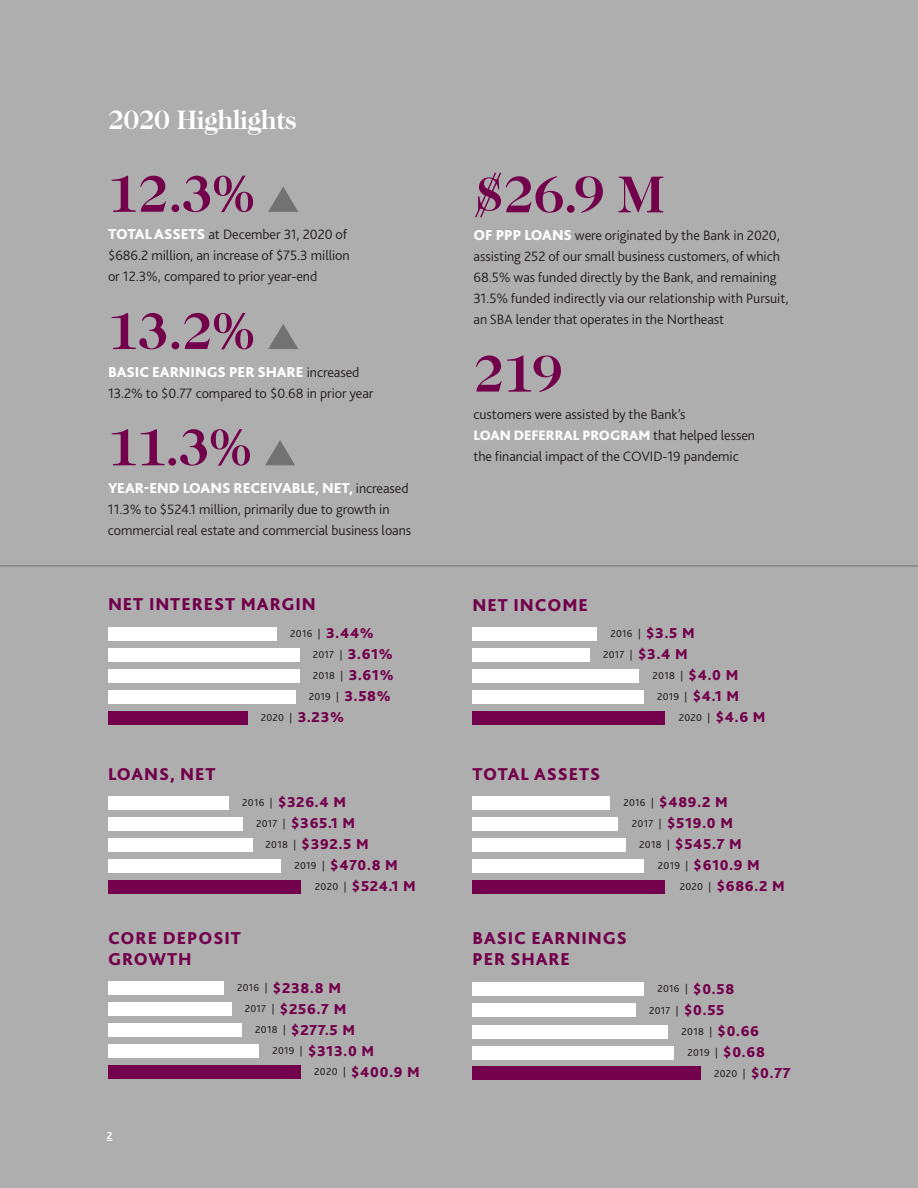
<style>
.page{position:relative;width:918px;height:1188px;background:#afaeaf}
.page>*{position:absolute;margin:0;border:0;box-sizing:border-box;transform-origin:0 0}
.t1{font:700 52.5px "Caslon Two Twenty Four";letter-spacing:-.025em;color:#72004b}
.t2{font:700 27px "Caslon Two Twenty Four";letter-spacing:-.025em;color:#fff}
.t3{font:800 18px/21px "Bliss 2";letter-spacing:.05em;color:#72004b}
.t4{font:800 15px "Bliss 2";letter-spacing:.05em;color:#72004b}
.t5{font:800 15px "Bliss 2";letter-spacing:-.005em;color:#fff}
.t6{font:300 14.25px/21px "Bliss 2";letter-spacing:-.005em;color:#231f20}
.t7{font:10.5px "Bliss 2";letter-spacing:.025em;color:#231f20}
.t8{font:700 10.5px "Bliss 2";color:#fff}
.s1{font-weight:800;font-size:15px;color:#fff}
.s2{font-weight:300;font-size:14.25px;color:#231f20}
.s3{font-weight:800;color:#fff}
.s4{font-weight:800;font-size:15px;color:#72004b}
.s5{font-weight:400;font-size:10.5px;color:#231f20}
</style>
<div class="page">
<div style="left:108px;top:690px;width:187px;height:14px;background:#fff"></div>
<div style="left:472px;top:1046px;width:202px;height:13px;background:#fff"></div>
<div style="left:108px;top:669px;width:191px;height:14px;background:#fff"></div>
<div style="left:472px;top:1025px;width:196px;height:13px;background:#fff"></div>
<div style="left:108px;top:648px;width:191px;height:13px;background:#fff"></div>
<div style="left:472px;top:1004px;width:164px;height:13px;background:#fff"></div>
<div style="left:108px;top:859px;width:173px;height:13px;background:#fff"></div>
<div style="left:108px;top:880px;width:193px;height:13px;background:#72004b"></div>
<div style="left:108px;top:838px;width:144px;height:13px;background:#fff"></div>
<div style="left:108px;top:817px;width:135px;height:13px;background:#fff"></div>
<div style="left:108px;top:796px;width:120px;height:13px;background:#fff"></div>
<div style="left:472px;top:859px;width:172px;height:13px;background:#fff"></div>
<div style="left:472px;top:880px;width:193px;height:13px;background:#72004b"></div>
<div style="left:473px;top:838px;width:153px;height:13px;background:#fff"></div>
<div style="left:472px;top:817px;width:146px;height:13px;background:#fff"></div>
<div style="left:472px;top:796px;width:138px;height:13px;background:#fff"></div>
<div style="left:472px;top:690px;width:172px;height:13px;background:#fff"></div>
<div style="left:472px;top:711px;width:193px;height:13px;background:#72004b"></div>
<div style="left:108px;top:711px;width:140px;height:13px;background:#72004b"></div>
<div style="left:472px;top:1067px;width:229px;height:13px;background:#72004b"></div>
<div style="left:472px;top:669px;width:167px;height:13px;background:#fff"></div>
<div style="left:472px;top:648px;width:118px;height:13px;background:#fff"></div>
<div style="left:472px;top:627px;width:125px;height:13px;background:#fff"></div>
<div style="left:108px;top:627px;width:168px;height:13px;background:#fff"></div>
<div style="left:472px;top:983px;width:172px;height:13px;background:#fff"></div>
<div style="left:108px;top:1045px;width:151px;height:13px;background:#fff"></div>
<div style="left:108px;top:1066px;width:193px;height:13px;background:#72004b"></div>
<div style="left:108px;top:1024px;width:134px;height:13px;background:#fff"></div>
<div style="left:108px;top:1003px;width:123px;height:13px;background:#fff"></div>
<div style="left:108px;top:982px;width:116px;height:13px;background:#fff"></div>
<svg style="left:268px;top:187px;width:30px;height:25px"></svg>
<svg style="left:268px;top:324px;width:30px;height:25px"></svg>
<svg style="left:265px;top:440px;width:30px;height:26px"></svg>
<hr style="left:0;top:566px;width:918px;height:1px;background:#717271">
<h2 class="t2" style="left:108px;top:104px;width:190px">2020 Highlights</h2>
<h1 class="t1" style="left:108px;top:163px;width:149px">12.3%</h1>
<p class="t6" style="left:108px;top:224px;width:243px"><span class="s1">TOTAL ASSETS</span> at December 31, 2020 of $686.2 million, an increase of $75.3 million or 12.3%, compared to prior year-end</p>
<h1 class="t1" style="left:108px;top:300px;width:149px">13.2%</h1>
<p class="t5" style="left:108px;top:362px;width:253px">BASIC EARNINGS PER SHARE <span class="s2">increased</span></p>
<p class="t6" style="left:108px;top:382px;width:267px">13.2% to $0.77 compared to $0.68 in prior year</p>
<h1 class="t1" style="left:108px;top:417px;width:146px">11.3%</h1>
<p class="t5" style="left:108px;top:479px;width:302px">YEAR-END LOANS RECEIVABLE, NET, <span class="s2">increased</span></p>
<p class="t6" style="left:108px;top:498px;width:305px">11.3% to $524.1 million, primarily due to growth in commercial real estate and commercial business loans</p>
<h1 class="t1" style="left:474px;top:164px;width:193px">$26.9 M</h1>
<p class="t6" style="left:474px;top:224px;width:316px"><span class="s1">OF PPP LOANS</span> were originated by the Bank in 2020, assisting 252 of our small business customers, of which 68.5% was funded directly by the Bank, and remaining 31.5% funded indirectly via our relationship with Pursuit, an SBA lender that operates in the Northeast</p>
<h1 class="t1" style="left:474px;top:343px;width:91px">219</h1>
<p class="t6" style="left:474px;top:404px;width:283px">customers were assisted by the Bank’s<br><span class="s3">LOAN DEFERRAL PROGRAM</span> that helped lessen the financial impact of the COVID-19 pandemic</p>
<p class="t3" style="left:108px;top:593px;width:209px">NET INTEREST MARGIN</p>
<p class="t7" style="left:313px;top:648px;width:82px">2017 | <span class="s4">3.61%</span></p>
<p class="t3" style="left:472px;top:594px;width:117px">NET INCOME</p>
<p class="t7" style="left:290px;top:627px;width:85px">2016 | <span class="s4">3.44%</span></p>
<p class="t4" style="left:646px;top:624px;width:50px">$3.5 M</p>
<p class="t7" style="left:610px;top:627px;width:32px">2016 |</p>
<p class="t7" style="left:603px;top:648px;width:86px">2017 | <span class="s4">$3.4 M</span></p>
<p class="t7" style="left:653px;top:669px;width:87px">2018 | <span class="s4">$4.0 M</span></p>
<p class="t7" style="left:657px;top:690px;width:83px">2019 | <span class="s4">$4.1 M</span></p>
<p class="t7" style="left:679px;top:711px;width:88px">2020 | <span class="s4">$4.6 M</span></p>
<p class="t7" style="left:313px;top:669px;width:82px">2018 | <span class="s4">3.61%</span></p>
<p class="t7" style="left:309px;top:690px;width:84px">2019 | <span class="s4">3.58%</span></p>
<p class="t7" style="left:261px;top:711px;width:85px">2020 | <span class="s4">3.23%</span></p>
<p class="t3" style="left:108px;top:763px;width:109px">LOANS, NET</p>
<p class="t4" style="left:242px;top:793px;width:105px"><span class="s5">2016 |</span> $326.4 M</p>
<p class="t4" style="left:256px;top:814px;width:101px"><span class="s5">2017 |</span> $365.1 M</p>
<p class="t4" style="left:266px;top:835px;width:105px"><span class="s5">2018 |</span> $392.5 M</p>
<p class="t4" style="left:294px;top:856px;width:105px"><span class="s5">2019 |</span> $470.8 M</p>
<p class="t4" style="left:315px;top:877px;width:102px"><span class="s5">2020 |</span> $524.1 M</p>
<p class="t3" style="left:108px;top:927px;width:134px">CORE DEPOSIT<br>GROWTH</p>
<p class="t4" style="left:237px;top:979px;width:105px"><span class="s5">2016 |</span> $238.8 M</p>
<p class="t4" style="left:245px;top:1000px;width:103px"><span class="s5">2017 |</span> $256.7 M</p>
<p class="t4" style="left:255px;top:1021px;width:101px"><span class="s5">2018 |</span> $277.5 M</p>
<p class="t4" style="left:272px;top:1042px;width:103px"><span class="s5">2019 |</span> $313.0 M</p>
<p class="t4" style="left:314px;top:1063px;width:107px"><span class="s5">2020 |</span> $400.9 M</p>
<p class="t8" style="left:107px;top:1129px;width:7px">2</p>
<p class="t3" style="left:472px;top:763px;width:129px">TOTAL ASSETS</p>
<p class="t4" style="left:623px;top:793px;width:106px"><span class="s5">2016 |</span> $489.2 M</p>
<p class="t4" style="left:632px;top:814px;width:103px"><span class="s5">2017 |</span> $519.0 M</p>
<p class="t4" style="left:639px;top:835px;width:104px"><span class="s5">2018 |</span> $545.7 M</p>
<p class="t4" style="left:658px;top:856px;width:104px"><span class="s5">2019 |</span> $610.9 M</p>
<p class="t4" style="left:680px;top:877px;width:107px"><span class="s5">2020 |</span> $686.2 M</p>
<p class="t3" style="left:472px;top:927px;width:156px">BASIC EARNINGS<br>PER SHARE</p>
<p class="t7" style="left:657px;top:982px;width:78px">2016 | <span class="s4">$0.58</span></p>
<p class="t7" style="left:649px;top:1004px;width:77px">2017 | <span class="s4">$0.55</span></p>
<p class="t7" style="left:682px;top:1025px;width:79px">2018 | <span class="s4">$0.66</span></p>
<p class="t7" style="left:688px;top:1046px;width:79px">2019 | <span class="s4">$0.68</span></p>
<p class="t7" style="left:714px;top:1067px;width:78px">2020 | <span class="s4">$0.77</span></p>
</div>
